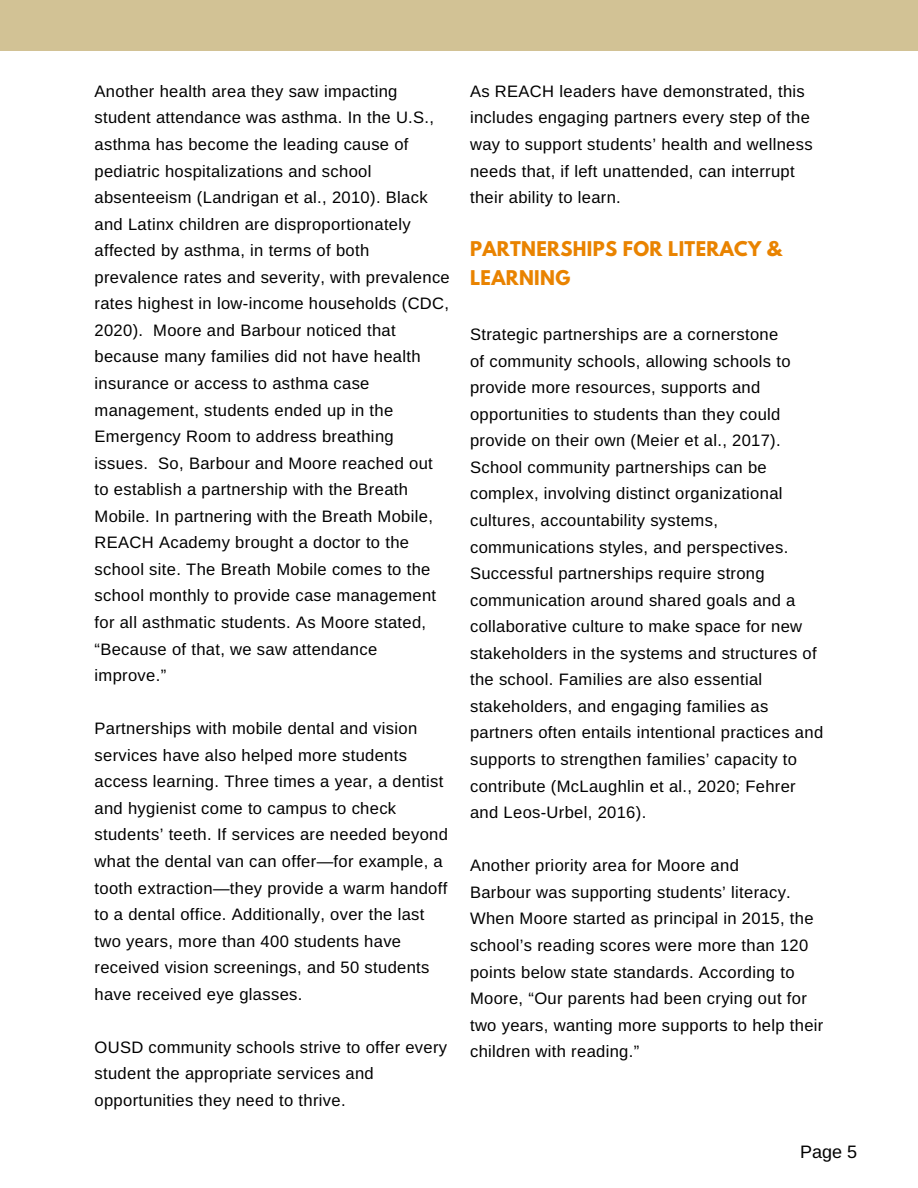
<style>
.page{position:relative;width:918px;height:1188px;background:#fff}
.page>*{position:absolute;margin:0;border:0;box-sizing:border-box;transform-origin:0 0}
.t1{font:700 18px/28.7px "League Spartan";letter-spacing:.02em;color:#e98300}
.t2{font:18px "Arimo";color:#000}
.t3{font:16.5px/26.5px "Arimo";letter-spacing:.02em;color:#000}
</style>
<div class="page">
<div style="left:0;top:0;width:918px;height:51px;background:#d2c295"></div>
<p class="t3" style="left:95px;top:78px;width:357px">Another health area they saw impacting student attendance was asthma. In the U.S., asthma has become the leading cause of pediatric hospitalizations and school absenteeism (Landrigan et al., 2010). Black and Latinx children are disproportionately affected by asthma, in terms of both prevalence rates and severity, with prevalence rates highest in low-income households (CDC, 2020). Moore and Barbour noticed that because many families did not have health insurance or access to asthma case management, students ended up in the Emergency Room to address breathing issues. So, Barbour and Moore reached out to establish a partnership with the Breath Mobile. In partnering with the Breath Mobile, REACH Academy brought a doctor to the school site. The Breath Mobile comes to the school monthly to provide case management for all asthmatic students. As Moore stated, “Because of that, we saw attendance improve.”</p>
<p class="t3" style="left:95px;top:715px;width:355px">Partnerships with mobile dental and vision services have also helped more students access learning. Three times a year, a dentist and hygienist come to campus to check students’ teeth. If services are needed beyond what the dental van can offer—for example, a tooth extraction—they provide a warm handoff to a dental office. Additionally, over the last two years, more than 400 students have received vision screenings, and 50 students have received eye glasses.</p>
<p class="t3" style="left:95px;top:1034px;width:354px">OUSD community schools strive to offer every student the appropriate services and opportunities they need to thrive.</p>
<p class="t3" style="left:470px;top:78px;width:344px">As REACH leaders have demonstrated, this includes engaging partners every step of the way to support students’ health and wellness needs that, if left unattended, can interrupt their ability to learn.</p>
<p class="t1" style="left:470px;top:237px;width:313px">PARTNERSHIPS FOR LITERACY &amp;<br>LEARNING</p>
<p class="t3" style="left:470px;top:321px;width:355px">Strategic partnerships are a cornerstone<br>of community schools, allowing schools to provide more resources, supports and opportunities to students than they could provide on their own (Meier et al., 2017).<br>School community partnerships can be complex, involving distinct organizational cultures, accountability systems, communications styles, and perspectives.<br>Successful partnerships require strong communication around shared goals and a collaborative culture to make space for new stakeholders in the systems and structures of the school. Families are also essential stakeholders, and engaging families as partners often entails intentional practices and supports to strengthen families’ capacity to contribute (McLaughlin et al., 2020; Fehrer and Leos-Urbel, 2016).</p>
<p class="t3" style="left:470px;top:852px;width:355px">Another priority area for Moore and<br>Barbour was supporting students’ literacy.<br>When Moore started as principal in 2015, the school’s reading scores were more than 120 points below state standards. According to Moore, “Our parents had been crying out for two years, wanting more supports to help their children with reading.”</p>
<p class="t2" style="left:800px;top:1142px;width:59px">Page 5</p>
</div>
